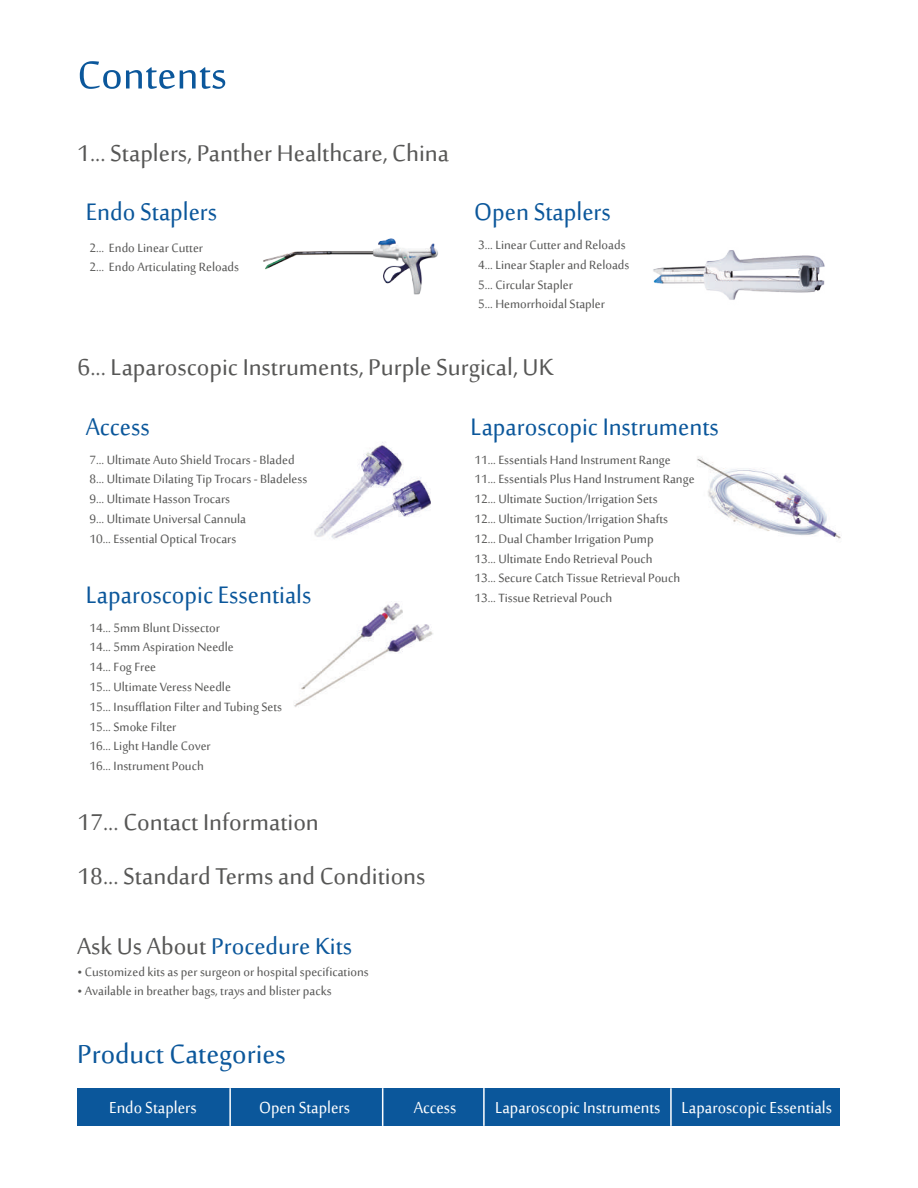
<style>
.page{position:relative;width:918px;height:1188px;background:#fff}
.page>*{position:absolute;margin:0;border:0;box-sizing:border-box;transform-origin:0 0}
.t1{font:54px "Sakkal Majalla";color:#0b579b}
.t2{font:36px "Sakkal Majalla";color:#0b579b}
.t3{font:33px "Sakkal Majalla";color:#0b579b;scale:.96 1}
.t4{font:31.5px "Sakkal Majalla";color:#575756}
.t5{font:31.5px "Sakkal Majalla";color:#0b579b}
.t6{font:21.9px "Sakkal Majalla";color:#fff;scale:.96 1}
.t7{font:16.5px/19.8px "Sakkal Majalla";color:#575756}
.s1{color:#575756}
</style>
<div class="page">
<div style="left:77px;top:1088px;width:763px;height:38px;background:#0b579b"></div>
<img style="left:294px;top:603px;width:139px;height:104px">
<img style="left:697px;top:456px;width:144px;height:83px">
<img style="left:314px;top:442px;width:117px;height:97px">
<hr style="left:382px;top:1088px;width:1px;height:38px;background:#fff">
<hr style="left:483px;top:1088px;width:2px;height:38px;background:#fff">
<hr style="left:670px;top:1088px;width:2px;height:38px;background:#fff">
<img style="left:653px;top:250px;width:172px;height:50px">
<img style="left:263px;top:238px;width:175px;height:57px">
<hr style="left:229px;top:1088px;width:2px;height:38px;background:#fff">
<h1 class="t1" style="left:77px;top:45px;width:151px">Contents</h1>
<h3 class="t4" style="left:77px;top:136px;width:373px">1... Staplers, Panther Healthcare, China</h3>
<h3 class="t3" style="left:86px;top:194px;width:138px">Endo Staplers</h3>
<p class="t7" style="left:90px;top:239px;width:151px">2... Endo Linear Cutter<br>2... Endo Articulating Reloads</p>
<h3 class="t3" style="left:474px;top:194px;width:144px">Open Staplers</h3>
<p class="t7" style="left:478px;top:236px;width:153px">3... Linear Cutter and Reloads<br>4... Linear Stapler and Reloads<br>5... Circular Stapler<br>5... Hemorrhoidal Stapler</p>
<h3 class="t4" style="left:78px;top:350px;width:477px">6... Laparoscopic Instruments, Purple Surgical, UK</h3>
<h3 class="t3" style="left:86px;top:408px;width:68px">Access</h3>
<p class="t7" style="left:90px;top:451px;width:219px">7... Ultimate Auto Shield Trocars - Bladed 8... Ultimate Dilating Tip Trocars - Bladeless 9... Ultimate Hasson Trocars<br>9... Ultimate Universal Cannula<br>10... Essential Optical Trocars</p>
<h3 class="t3" style="left:471px;top:408px;width:260px">Laparoscopic Instruments</h3>
<p class="t7" style="left:474px;top:451px;width:222px">11... Essentials Hand Instrument Range 11... Essentials Plus Hand Instrument Range 12... Ultimate Suction/Irrigation Sets<br>12... Ultimate Suction/Irrigation Shafts<br>12... Dual Chamber Irrigation Pump<br>13... Ultimate Endo Retrieval Pouch<br>13... Secure Catch Tissue Retrieval Pouch</p>
<h3 class="t3" style="left:86px;top:576px;width:237px">Laparoscopic Essentials</h3>
<p class="t7" style="left:474px;top:589px;width:139px">13... Tissue Retrieval Pouch</p>
<p class="t7" style="left:90px;top:619px;width:194px">14... 5mm Blunt Dissector<br>14... 5mm Aspiration Needle<br>14... Fog Free<br>15... Ultimate Veress Needle<br>15... Insufflation Filter and Tubing Sets<br>15... Smoke Filter<br>16... Light Handle Cover<br>16... Instrument Pouch</p>
<h3 class="t4" style="left:78px;top:805px;width:243px">17... Contact Information</h3>
<h3 class="t4" style="left:78px;top:859px;width:349px">18... Standard Terms and Conditions</h3>
<h3 class="t5" style="left:77px;top:929px;width:276px"><span class="s1">Ask Us About</span> Procedure Kits</h3>
<p class="t7" style="left:78px;top:963px;width:293px">• Customized kits as per surgeon or hospital specifications</p>
<p class="t7" style="left:78px;top:982px;width:256px">• Available in breather bags, trays and blister packs</p>
<h2 class="t2" style="left:77px;top:1035px;width:210px">Product Categories</h2>
<h3 class="t6" style="left:109px;top:1096px;width:93px">Endo Staplers</h3>
<h3 class="t6" style="left:259px;top:1096px;width:96px">Open Staplers</h3>
<h3 class="t6" style="left:414px;top:1096px;width:46px">Access</h3>
<h3 class="t6" style="left:495px;top:1096px;width:352px">Laparoscopic Instruments Laparoscopic Essentials</h3>
</div>
